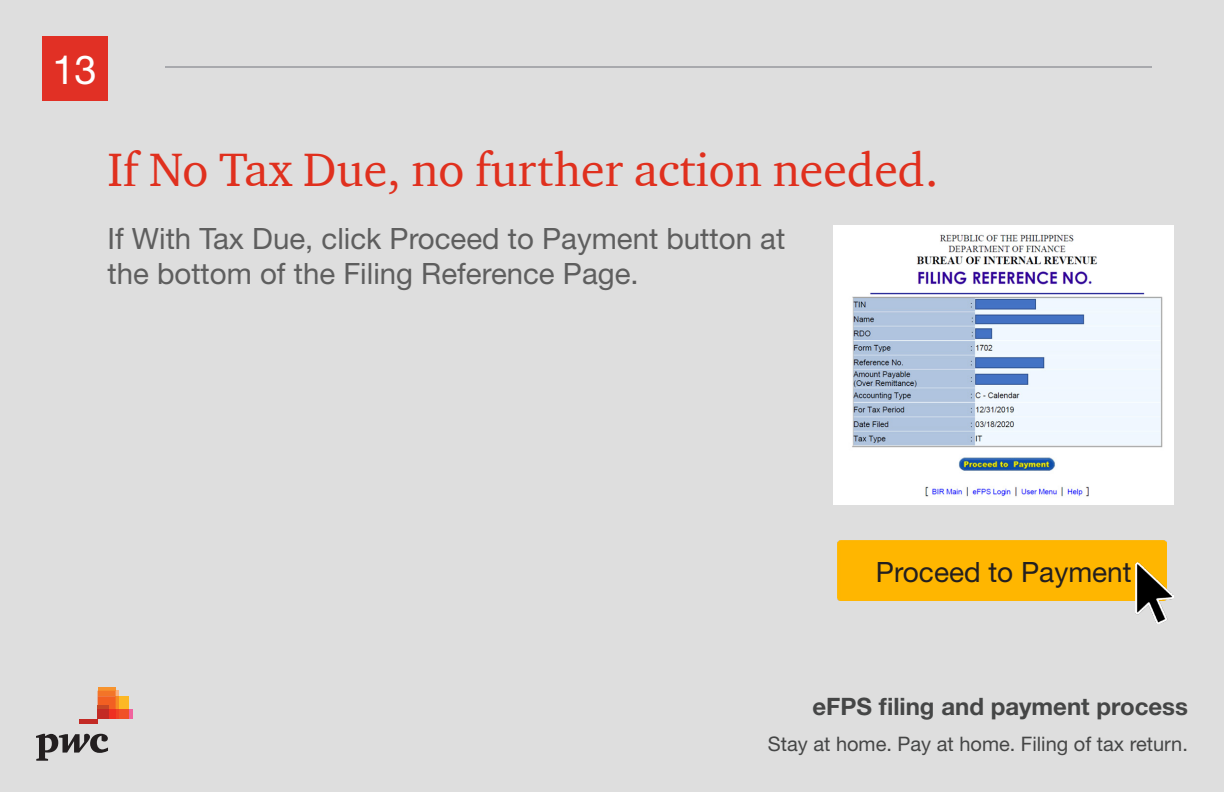
<style>
.page{position:relative;width:1224px;height:792px;background:#dedede}
.page>*{position:absolute;margin:0;border:0;box-sizing:border-box;transform-origin:0 0}
.t1{font:48px "ITC Charter Com";color:#e0301e}
.t2{font:40px "Helvetica Neue";color:#fff}
.t3{font:29.4px/35.4px "Helvetica Neue";color:#5e5e5e}
.t4{font:28px "Helvetica Neue";color:#231f20}
.t5{font:700 24px "Helvetica Neue";color:#454646}
.t6{font:20px "Helvetica Neue";color:#454646}
</style>
<div class="page">
<hr style="left:165px;top:67px;width:987px;height:1px;background:#a8a9ad">
<div style="left:42px;top:36px;width:65px;height:65px;background:#e13025"></div>
<svg style="left:36px;top:734px;width:72px;height:27px"></svg>
<div style="left:128px;top:710px;width:5px;height:9px;background:#f0639e"></div>
<hr style="left:98px;top:687px;width:18px;height:4px;background:#f7932e">
<div style="left:119px;top:696px;width:9px;height:14px;background:#fcb825"></div>
<div style="left:119px;top:710px;width:9px;height:9px;background:#f05128"></div>
<svg style="left:98px;top:691px;width:21px;height:28px"></svg>
<div style="left:109px;top:710px;width:7px;height:9px;background:#ee3022"></div>
<div style="left:98px;top:705px;width:11px;height:5px;background:#c54826"></div>
<div style="left:98px;top:710px;width:11px;height:9px;background:#c32a25"></div>
<hr style="left:80px;top:719px;width:18px;height:4px;background:#c32a25">
<img style="left:834px;top:226px;width:340px;height:279px">
<div style="left:838px;top:541px;width:328px;height:60px;background:#ffb600"></div>
<img style="left:1136px;top:563px;width:38px;height:60px">
<div style="left:849px;top:548px;width:286px;height:47px;background:#ffb600"></div>
<h2 class="t2" style="left:52px;top:46px;width:46px">13</h2>
<h1 class="t1" style="left:107px;top:140px;width:833px">If No Tax Due, no further action needed.</h1>
<p class="t3" style="left:107px;top:221px;width:679px">If With Tax Due, click Proceed to Payment button at the bottom of the Filing Reference Page.</p>
<p class="t4" style="left:876px;top:555px;width:257px">Proceed to Payment</p>
<p class="t5" style="left:812px;top:692px;width:377px">eFPS filing and payment process</p>
<p class="t6" style="left:768px;top:732px;width:422px">Stay at home. Pay at home. Filing of tax return.</p>
</div>
